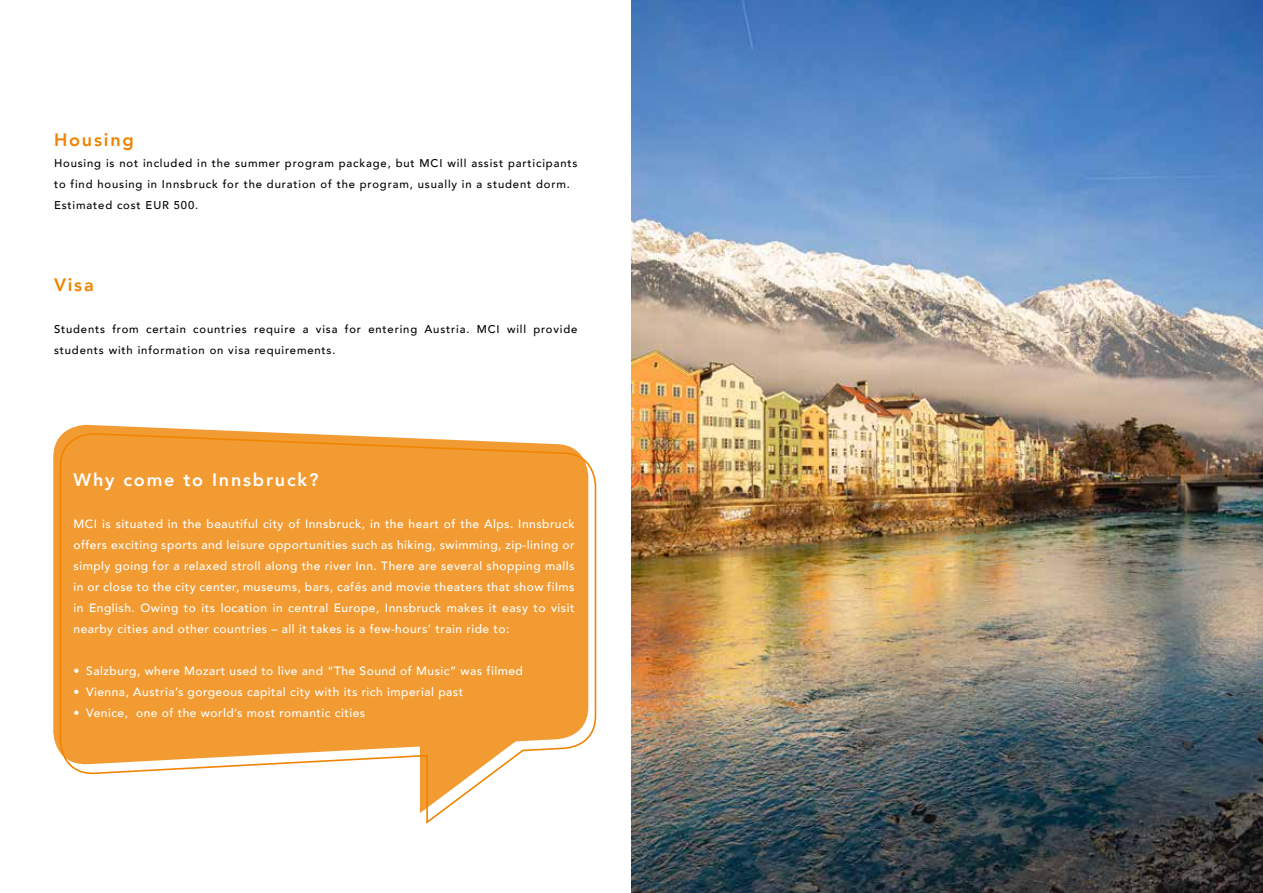
<style>
.page{position:relative;width:1263px;height:893px;background:#fff}
.page>*{position:absolute;margin:0;border:0;box-sizing:border-box;transform-origin:0 0}
.t1{font:800 18px "Avenir";letter-spacing:.1em;color:#fff}
.t2{font:800 18px "Avenir";letter-spacing:.1em;color:#f08300}
.t3{font:500 12px/21px "Avenir";letter-spacing:.04em;color:#fff;text-align:justify}
.t4{font:500 11.25px/21px "Avenir";letter-spacing:.075em;color:#000}
</style>
<div class="page">
<img style="left:631px;top:0;width:632px;height:893px">
<svg style="left:53px;top:425px;width:255px;height:326px;fill:#f39b33"></svg>
<svg style="left:59px;top:434px;width:538px;height:390px"></svg>
<h1 class="t2" style="left:54px;top:126px;width:81px">Housing</h1>
<p class="t4" style="left:54px;top:152px;width:525px">Housing is not included in the summer program package, but MCI will assist participants to find housing in Innsbruck for the duration of the program, usually in a student dorm.<br>Estimated cost EUR 500.</p>
<h1 class="t2" style="left:54px;top:271px;width:41px">Visa</h1>
<p class="t4" style="left:54px;top:318px;width:525px">Students from certain countries require a visa for entering Austria. MCI will provide students with information on visa requirements.</p>
<h1 class="t1" style="left:74px;top:465px;width:246px">Why come to Innsbruck?</h1>
<p class="t3" style="left:74px;top:513px;width:502px">MCI is situated in the beautiful city of Innsbruck, in the heart of the Alps. Innsbruck offers exciting sports and leisure opportunities such as hiking, swimming, zip-lining or simply going for a relaxed stroll along the river Inn. There are several shopping malls in or close to the city center, museums, bars, cafés and movie theaters that show films in English. Owing to its location in central Europe, Innsbruck makes it easy to visit nearby cities and other countries – all it takes is a few-hours’ train ride to:</p>
<p class="t3" style="left:74px;top:660px;width:451px">• Salzburg, where Mozart used to live and “The Sound of Music” was filmed</p>
<p class="t3" style="left:74px;top:681px;width:391px">• Vienna, Austria’s gorgeous capital city with its rich imperial past</p>
<p class="t3" style="left:74px;top:702px;width:293px">• Venice, one of the world’s most romantic cities</p>
</div>
